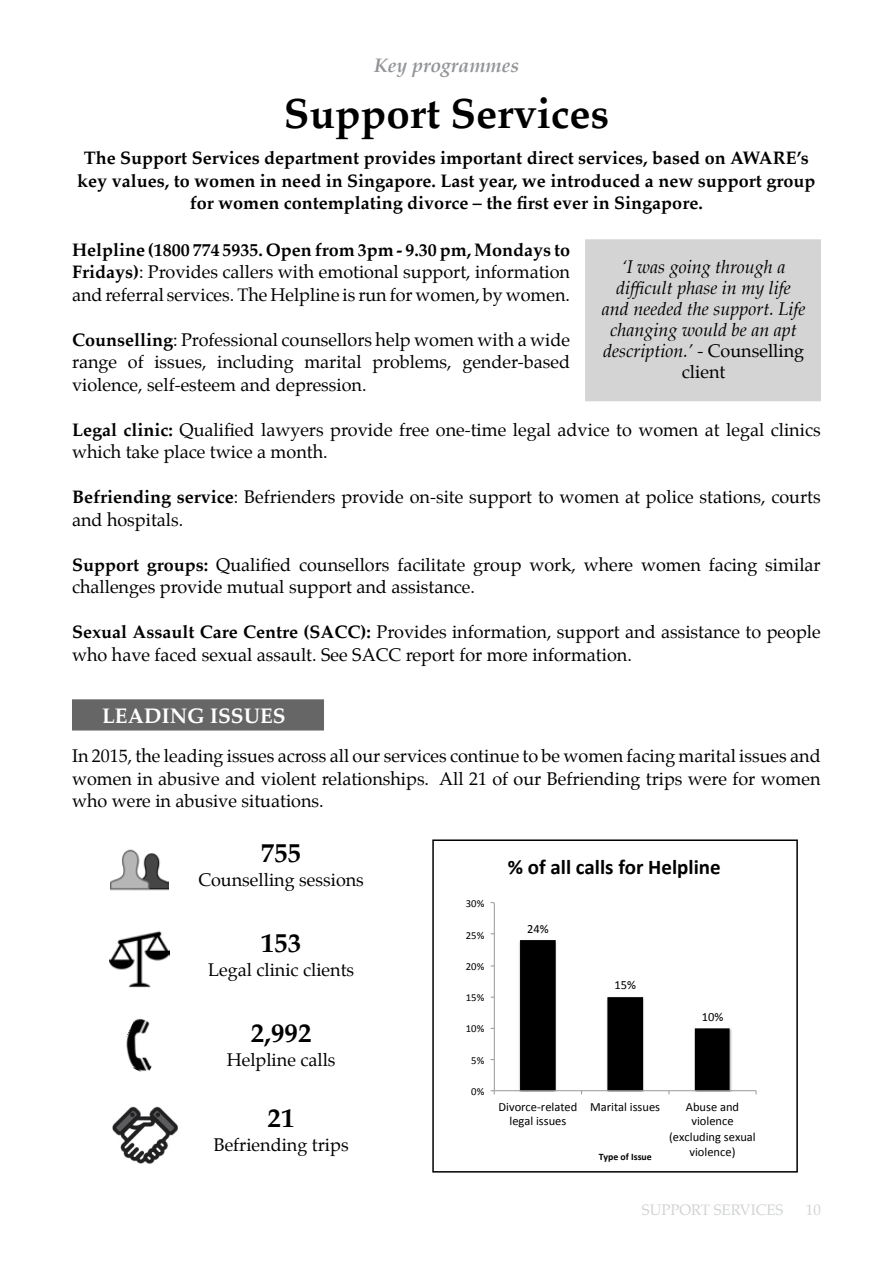
<style>
.page{position:relative;width:893px;height:1263px;background:#fff}
.page>*{position:absolute;margin:0;border:0;box-sizing:border-box;transform-origin:0 0}
.t1{font:700 42px "Palatino";color:#000}
.t2{font:700 27px "Palatino";color:#000}
.t3{font:700 21px "Calibri";color:#000}
.t4{font:700 21px "Palatino";color:#fff}
.t5{font:italic 700 19.5px "Palatino";color:#939598}
.t6{font:18px/22.5px "Palatino";color:#000}
.t7{font:700 18px/22.5px "Palatino";color:#000;text-align:center}
.t8{font:18px/22.5px "Palatino";color:#000101;text-align:justify}
.t9{font:italic 18px/21px "Palatino";color:#000;text-align:center}
.t10{font:15px "Palatino";color:#d1d3d4}
.t11{font:12.45px/14.9px "Calibri";color:#000;text-align:center}
.t12{font:10.65px "Calibri";color:#000}
.t13{font:700 9.75px "Calibri";color:#000}
.s1{font-weight:700}
.s2{font-style:normal}
</style>
<div class="page">
<div style="left:432px;top:839px;width:366px;height:333px;border:2px solid #000"></div>
<img style="left:126px;top:1018px;width:26px;height:54px">
<img style="left:110px;top:849px;width:58px;height:42px">
<div style="left:586px;top:240px;width:234px;height:160px;background:#d4d4d4"></div>
<div style="left:73px;top:700px;width:250px;height:30px;background:#666"></div>
<img style="left:110px;top:931px;width:59px;height:57px">
<svg style="left:490px;top:902px;width:267px;height:193px"></svg>
<img style="left:112px;top:1106px;width:66px;height:58px">
<p class="t5" style="left:374px;top:49px;width:147px">Key programmes</p>
<h1 class="t1" style="left:284px;top:78px;width:327px">Support Services</h1>
<p class="t7" style="left:77px;top:146px;width:739px">The Support Services department provides important direct services, based on AWARE’s key values, to women in need in Singapore. Last year, we introduced a new support group for women contemplating divorce – the first ever in Singapore.</p>
<p class="t6" style="left:72px;top:238px;width:500px;text-align:justify"><span class="s1">Helpline (1800 774 5935. Open from 3pm - 9.30 pm, Mondays to Fridays)</span>: Provides callers with emotional support, information and referral services. The Helpline is run for women, by women.</p>
<p class="t6" style="left:72px;top:328px;width:500px;text-align:justify"><span class="s1">Counselling</span>: Professional counsellors help women with a wide range of issues, including marital problems, gender-based violence, self-esteem and depression.</p>
<p class="t6" style="left:72px;top:418px;width:750px"><span class="s1">Legal clinic:</span> Qualified lawyers provide free one-time legal advice to women at legal clinics which take place twice a month.</p>
<p class="t6" style="left:72px;top:486px;width:750px"><span class="s1">Befriending service</span>: Befrienders provide on-site support to women at police stations, courts and hospitals.</p>
<p class="t6" style="left:72px;top:553px;width:750px"><span class="s1">Support groups:</span> Qualified counsellors facilitate group work, where women facing similar challenges provide mutual support and assistance.</p>
<p class="t6" style="left:72px;top:621px;width:750px"><span class="s1">Sexual Assault Care Centre (SACC):</span> Provides information, support and assistance to people who have faced sexual assault. See SACC report for more information.</p>
<p class="t9" style="left:602px;top:256px;width:205px">‘I was going through a difficult phase in my life and needed the support. Life changing would be an apt description.’ <span class="s2">- Counselling client</span></p>
<p class="t4" style="left:102px;top:697px;width:185px">LEADING ISSUES</p>
<p class="t8" style="left:72px;top:745px;width:750px">In 2015, the leading issues across all our services continue to be women facing marital issues and women in abusive and violent relationships. All 21 of our Befriending trips were for women who were in abusive situations.</p>
<h2 class="t2" style="left:261px;top:829px;width:42px">755</h2>
<p class="t6" style="left:198px;top:868px;width:167px">Counselling sessions</p>
<h2 class="t2" style="left:261px;top:919px;width:42px">153</h2>
<p class="t6" style="left:208px;top:958px;width:148px">Legal clinic clients</p>
<h2 class="t2" style="left:251px;top:1010px;width:62px">2,992</h2>
<p class="t6" style="left:227px;top:1049px;width:110px">Helpline calls</p>
<h2 class="t2" style="left:268px;top:1095px;width:28px">21</h2>
<p class="t6" style="left:214px;top:1134px;width:136px">Befriending trips</p>
<p class="t12" style="left:466px;top:897px;width:20px">30%</p>
<p class="t12" style="left:466px;top:928px;width:20px">25%</p>
<p class="t12" style="left:466px;top:959px;width:20px">20%</p>
<p class="t12" style="left:466px;top:991px;width:20px">15%</p>
<p class="t12" style="left:466px;top:1022px;width:20px">10%</p>
<p class="t12" style="left:471px;top:1053px;width:15px">5%</p>
<p class="t12" style="left:471px;top:1085px;width:15px">0%</p>
<p class="t3" style="left:508px;top:854px;width:214px">% of all calls for Helpline</p>
<p class="t11" style="left:527px;top:921px;width:23px">24%</p>
<p class="t11" style="left:614px;top:978px;width:23px">15%</p>
<p class="t11" style="left:702px;top:1009px;width:23px">10%</p>
<p class="t11" style="left:498px;top:1100px;width:80px;line-height:14.2px">Divorce--‐related legal issues</p>
<p class="t11" style="left:590px;top:1099px;width:71px">Marital issues</p>
<p class="t11" style="left:669px;top:1099px;width:88px">Abuse and violence (excluding sexual violence)</p>
<p class="t13" style="left:599px;top:1150px;width:55px">Type of Issue</p>
<p class="t10" style="left:642px;top:1197px;width:20px">SUPPO</p>
<p class="t10" style="left:691px;top:1197px;width:94px">RT SERVICES</p>
<p class="t10" style="left:806px;top:1197px;width:16px">10</p>
</div>
